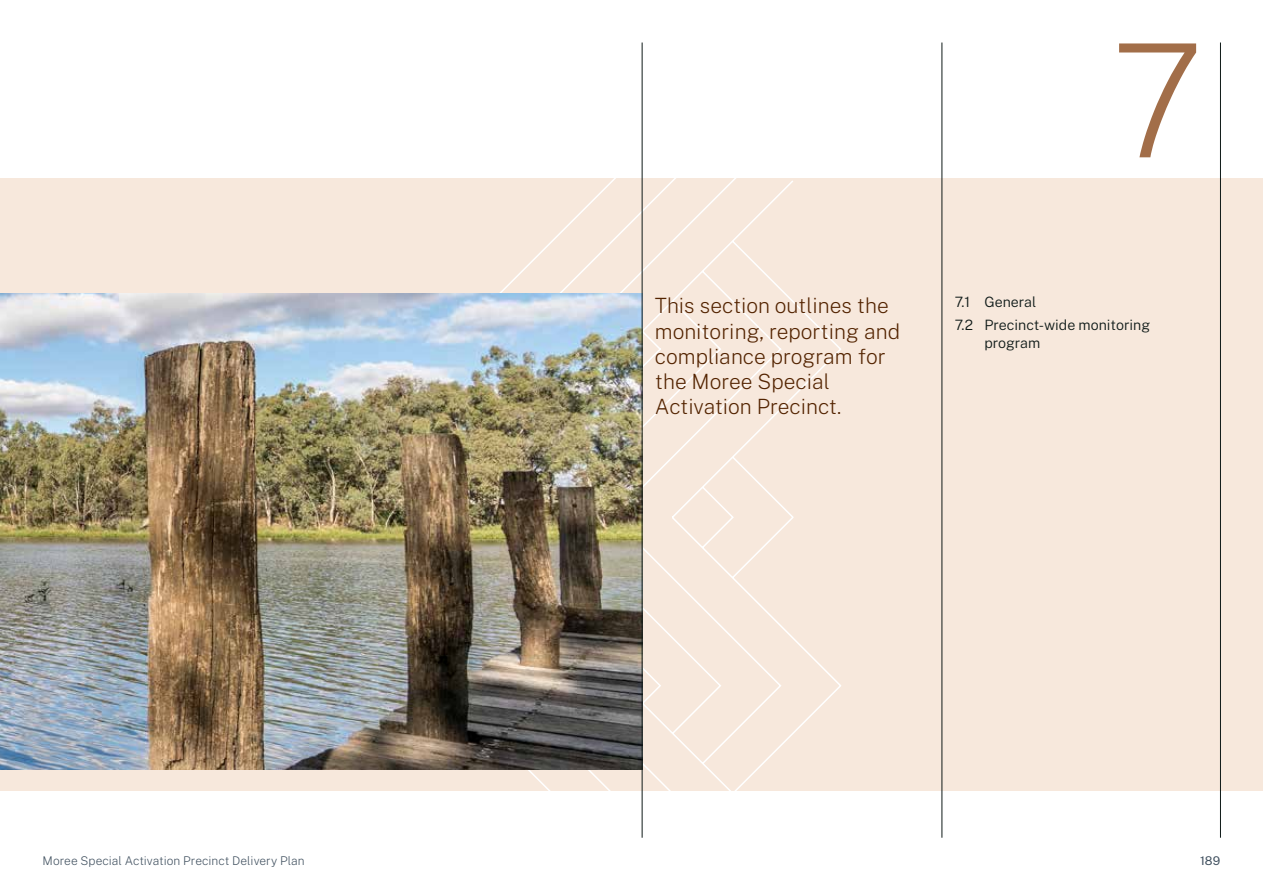
<style>
.page{position:relative;width:1263px;height:893px;background:#fff}
.page>*{position:absolute;margin:0;border:0;box-sizing:border-box;transform-origin:0 0}
.t1{font:200 157.5px "Public Sans";color:#a26e49}
.t2{font:200 21px/25.2px "Public Sans";color:#532300}
.t3{font:300 14.25px/23.5px "Public Sans";color:#0f1a18}
.t4{font:200 12px "Public Sans";color:#3f4f5e}
.t5{font:12px "Public Sans";color:#3f4f5e}
</style>
<div class="page">
<div style="left:0;top:179px;width:1263px;height:612px;background:#f7e8dc"></div>
<hr style="left:1220px;top:43px;width:1px;height:795px;background:#0f1a18">
<hr style="left:942px;top:43px;width:1px;height:795px;background:#0f1a18">
<svg style="left:500px;top:179px;width:341px;height:612px"></svg>
<img style="left:0;top:293px;width:642px;height:477px">
<hr style="left:642px;top:43px;width:1px;height:795px;background:#0f1a18">
<h1 class="t1" style="left:1111px;top:-14px;width:94px">7</h1>
<p class="t2" style="left:655px;top:292px;width:247px">This section outlines the monitoring, reporting and compliance program for the Moree Special<br>Activation Precinct.</p>
<p class="t3" style="left:955px;top:289px;width:197px">7.1 General<br>7.2 Precinct-wide monitoring</p>
<p class="t3" style="left:984px;top:330px;width:57px">program</p>
<p class="t4" style="left:43px;top:852px;width:264px">Moree Special Activation Precinct Delivery Plan</p>
<p class="t5" style="left:1200px;top:852px;width:22px">189</p>
</div>
